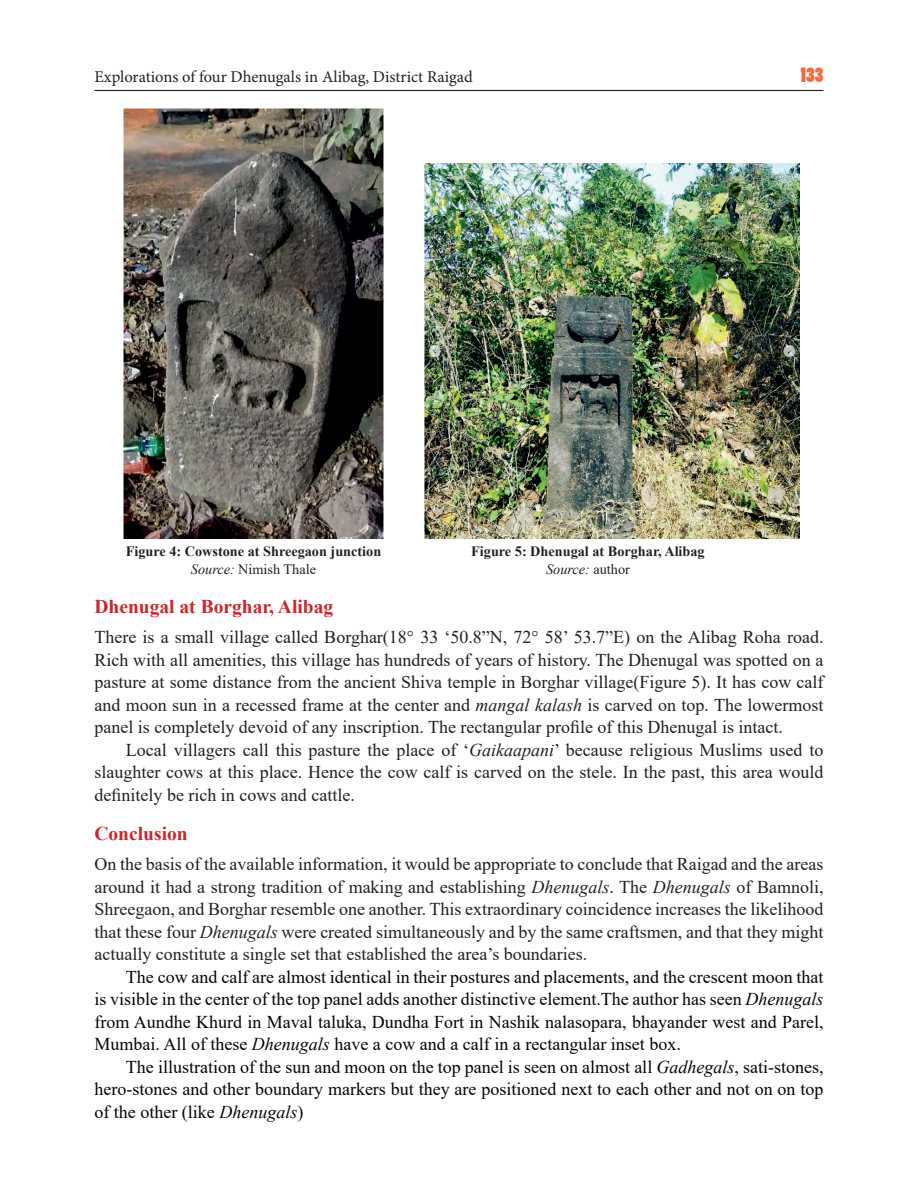
<style>
.page{position:relative;width:918px;height:1188px;background:#fff}
.page>*{position:absolute;margin:0;border:0;box-sizing:border-box;transform-origin:0 0}
.sub_head_1{font:700 19.5px "Times New Roman";color:#d1232a}
.t1{font:19.5px "Poplar Std";color:#f26b41}
.Body_left{font:18px/22.5px "Times New Roman";color:#231f20;text-align:justify}
.Body_text{font:18px/22.5px "Times New Roman";color:#050505;text-align:justify}
.Body_text-2{font:18px/22.5px "Times New Roman";color:#231f20;text-align:justify}
.t2{font:16.5px "Minion Pro";color:#231f20}
.t3{font:700 14.25px "Times New Roman";color:#231f20}
.t4{font:14.25px "Times New Roman";color:#231f20}
.t5{font:italic 14.25px "Times New Roman";color:#231f20}
.s1{font-style:italic}
.s2{font-style:normal}
</style>
<div class="page">
<hr style="left:94px;top:90px;width:730px;height:1px;background:#231f20">
<img style="left:124px;top:108px;width:259px;height:430px">
<img style="left:425px;top:164px;width:374px;height:374px">
<p class="t2" style="left:94px;top:66px;width:380px">Explorations of four Dhenugals in Alibag, District Raigad</p>
<p class="t1" style="left:801px;top:65px;width:24px">133</p>
<p class="t3" style="left:126px;top:541px;width:257px">Figure 4: Cowstone at Shreegaon junction</p>
<p class="t3" style="left:471px;top:541px;width:235px">Figure 5: Dhenugal at Borghar, Alibag</p>
<p class="t4" style="left:191px;top:559px;width:127px"><span class="s1">Source:</span> Nimish Thale</p>
<p class="t5" style="left:546px;top:559px;width:85px">Source: <span class="s2">author</span></p>
<p class="sub_head_1" style="left:94px;top:593px;width:240px">Dhenugal at Borghar, Alibag</p>
<p class="Body_left" style="left:94px;top:625px;width:731px">There is a small village called Borghar(18° 33 ‘50.8”N, 72° 58’ 53.7”E) on the Alibag Roha road.<br>Rich with all amenities, this village has hundreds of years of history. The Dhenugal was spotted on a pasture at some distance from the ancient Shiva temple in Borghar village(Figure 5). It has cow calf and moon sun in a recessed frame at the center and <span class="s1">mangal kalash</span> is carved on top. The lowermost panel is completely devoid of any inscription. The rectangular profile of this Dhenugal is intact.</p>
<p class="Body_text-2" style="left:94px;top:738px;width:731px;text-indent:32px">Local villagers call this pasture the place of ‘<span class="s1">Gaikaapani</span>’ because religious Muslims used to slaughter cows at this place. Hence the cow calf is carved on the stele. In the past, this area would definitely be rich in cows and cattle.</p>
<p class="sub_head_1" style="left:94px;top:819px;width:95px">Conclusion</p>
<p class="Body_left" style="left:94px;top:852px;width:731px">On the basis of the available information, it would be appropriate to conclude that Raigad and the areas around it had a strong tradition of making and establishing <span class="s1">Dhenugals</span>. The <span class="s1">Dhenugals</span> of Bamnoli, Shreegaon, and Borghar resemble one another. This extraordinary coincidence increases the likelihood that these four <span class="s1">Dhenugals</span> were created simultaneously and by the same craftsmen, and that they might actually constitute a single set that established the area’s boundaries.</p>
<p class="Body_text" style="left:94px;top:965px;width:731px;text-indent:32px">The cow and calf are almost identical in their postures and placements, and the crescent moon that is visible in the center of the top panel adds another distinctive element.The author has seen <span class="s1">Dhenugals </span>from Aundhe Khurd in Maval taluka, Dundha Fort in Nashik nalasopara, bhayander west and Parel, Mumbai. All of these <span class="s1">Dhenugals</span> have a cow and a calf in a rectangular inset box.</p>
<p class="Body_text" style="left:94px;top:1055px;width:731px;text-indent:32px">The illustration of the sun and moon on the top panel is seen on almost all <span class="s1">Gadhegals</span>, sati-stones, hero-stones and other boundary markers but they are positioned next to each other and not on on top of the other (like <span class="s1">Dhenugals</span>)</p>
</div>
